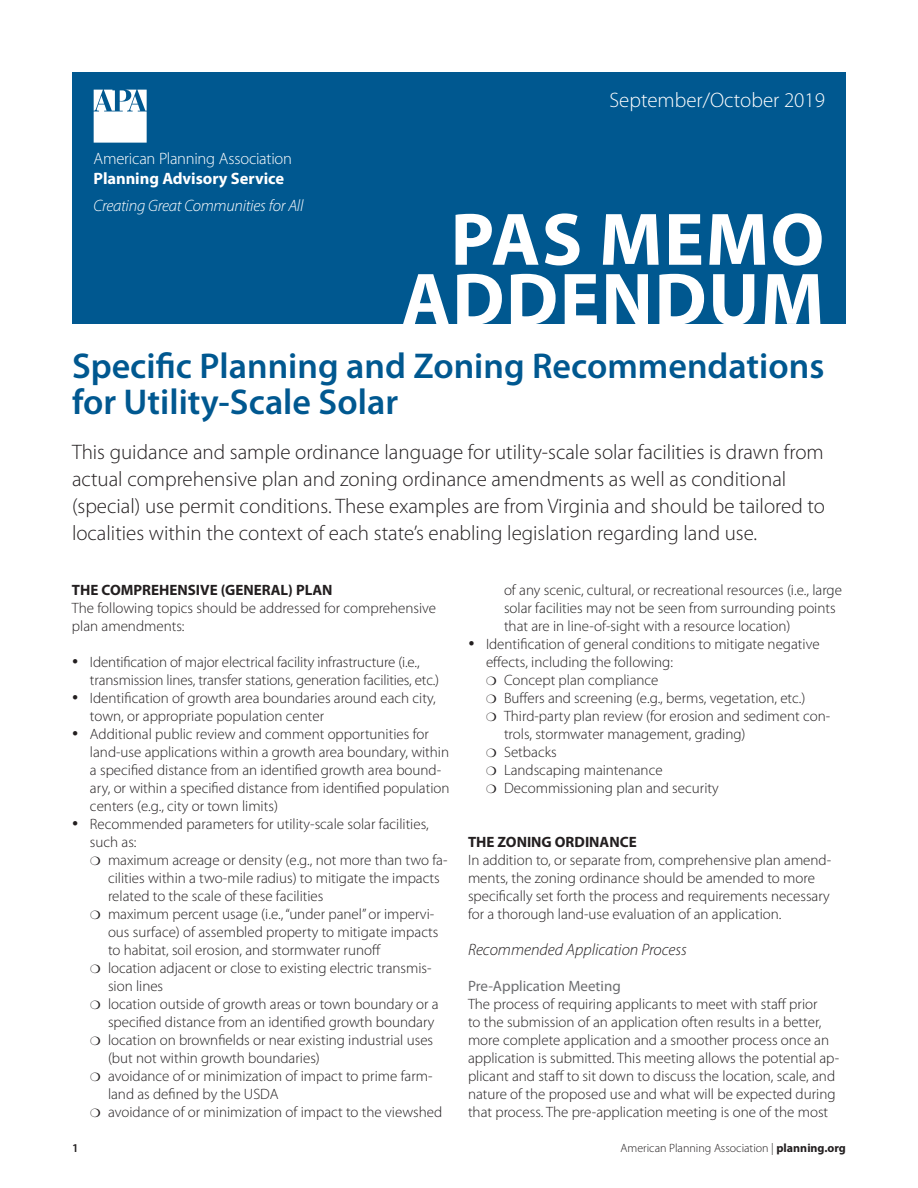
<style>
.page{position:relative;width:918px;height:1188px;background:#fff}
.page>*{position:absolute;margin:0;border:0;box-sizing:border-box;transform-origin:0 0}
.t1{font:700 75px/60px "Myriad Pro";letter-spacing:.02em;color:#fff;text-align:right}
.t2{font:600 36px/36px "Myriad Pro";color:#005890}
.t3{font:300 21px/27px "Myriad Pro";color:#231f20}
.t4{font:300 21px "Myriad Pro";color:#fff}
.t5{font:italic 300 16.5px "Myriad Pro";letter-spacing:-.02em;color:#fff}
.t6{font:italic 300 16.5px "Myriad Pro";color:#231f20}
.t7{font:300 16.5px "Myriad Pro";letter-spacing:-.015em;color:#fff}
.t8{font:700 16.5px "Myriad Pro";letter-spacing:-.005em;color:#fff}
.t9{font:300 15px/18px "Myriad Pro";color:#231f20}
.t10{font:700 15px "Myriad Pro";color:#231f20}
.t11{font:15px "Myriad Pro";color:#6c6d70}
.t12{font:300 12px "Myriad Pro";color:#231f20}
.t13{font:600 12px "Myriad Pro";color:#231f20}
.s1{color:#1f2020}
.s2{font-weight:700}
</style>
<div class="page">
<div style="left:72px;top:72px;width:774px;height:252px;background:#005890"></div>
<svg style="left:94px;top:90px;width:53px;height:53px;background:#d6e4ed"></svg>
<p class="t7" style="left:94px;top:149px;width:200px">American Planning Association</p>
<p class="t8" style="left:94px;top:169px;width:192px">Planning Advisory Service</p>
<p class="t5" style="left:94px;top:196px;width:211px">Creating Great Communities for All</p>
<h3 class="t4" style="left:609px;top:88px;width:217px">September/October 2019</h3>
<h1 class="t1" style="left:402px;top:210px;width:424px">PAS MEMO<br>ADDENDUM</h1>
<h2 class="t2" style="left:72px;top:349px;width:754px">Specific Planning and Zoning Recommendations for Utility-Scale Solar</h2>
<p class="t3" style="left:72px;top:439px;width:754px">This guidance and sample ordinance language for utility-scale solar facilities is drawn from actual comprehensive plan and zoning ordinance amendments as well as conditional (special) use permit conditions. These examples are from Virginia and should be tailored to localities within the context of each state’s enabling legislation regarding land use.</p>
<p class="t10" style="left:72px;top:581px;width:262px">THE COMPREHENSIVE (GENERAL) PLAN</p>
<p class="t9" style="left:72px;top:599px;width:366px">The following topics should be addressed for comprehensive plan amendments:</p>
<p class="t9" style="left:90px;top:653px;width:351px;text-indent:-18px">• Identification of major electrical facility infrastructure (i.e., transmission lines, transfer stations, generation facilities, etc.)</p>
<p class="t9" style="left:90px;top:689px;width:347px;text-indent:-18px">• Identification of growth area boundaries around each city, town, or appropriate population center</p>
<p class="t9" style="left:90px;top:725px;width:361px;text-indent:-18px">• Additional public review and comment opportunities for land-use applications within a growth area boundary, within a specified distance from an identified growth area bound&shy;ary, or within a specified distance from identified population centers (e.g., city or town limits)</p>
<p class="t9" style="left:72px;top:815px;width:358px">• Recommended parameters for utility-scale solar facilities,</p>
<p class="t9" style="left:90px;top:833px;width:48px">such as:</p>
<p class="t9" style="left:90px;top:851px;width:359px">❍ maximum acreage or density (e.g., not more than two fa-</p>
<p class="t9" style="left:108px;top:869px;width:333px">cilities within a two-mile radius) to mitigate the impacts</p>
<p class="t9" style="left:108px;top:887px;width:217px">related to the scale of these facilities</p>
<p class="t9" style="left:90px;top:905px;width:346px">❍ maximum percent usage (i.e., “under panel” or impervi-</p>
<p class="t9" style="left:108px;top:923px;width:332px">ous surface) of assembled property to mitigate impacts</p>
<p class="t9" style="left:108px;top:941px;width:274px">to habitat, soil erosion, and stormwater runoff</p>
<p class="t9" style="left:90px;top:959px;width:343px">❍ location adjacent or close to existing electric transmis-</p>
<p class="t9" style="left:108px;top:977px;width:57px">sion lines</p>
<p class="t9" style="left:90px;top:995px;width:350px">❍ location outside of growth areas or town boundary or a</p>
<p class="t9" style="left:108px;top:1013px;width:328px">specified distance from an identified growth boundary</p>
<p class="t9" style="left:90px;top:1031px;width:345px">❍ location on brownfields or near existing industrial uses</p>
<p class="t9" style="left:108px;top:1049px;width:213px">(but not within growth boundaries)</p>
<p class="t9" style="left:90px;top:1067px;width:344px">❍ avoidance of or minimization of impact to prime farm-</p>
<p class="t9" style="left:108px;top:1085px;width:172px">land as defined by the USDA</p>
<p class="t9" style="left:90px;top:1103px;width:354px">❍ avoidance of or minimization of impact to the viewshed</p>
<p class="t9" style="left:504px;top:581px;width:340px">of any scenic, cultural, or recreational resources (i.e., <span class="s1">large solar facilities may not be seen from s</span>urrounding points that are in line-of-sight with a resource location)</p>
<p class="t9" style="left:468px;top:635px;width:353px">• Identification of general conditions to mitigate negative</p>
<p class="t9" style="left:486px;top:653px;width:189px">effects, including the following:</p>
<p class="t9" style="left:486px;top:671px;width:174px">❍ Concept plan compliance</p>
<p class="t9" style="left:486px;top:689px;width:321px">❍ Buffers and screening (e.g., berms, vegetation, etc.)</p>
<p class="t9" style="left:486px;top:707px;width:346px">❍ Third-party plan review (for erosion and sediment con-</p>
<p class="t9" style="left:504px;top:725px;width:243px">trols, stormwater management, grading)</p>
<p class="t9" style="left:486px;top:743px;width:72px">❍ Setbacks</p>
<p class="t9" style="left:486px;top:761px;width:178px">❍ Landscaping maintenance</p>
<p class="t9" style="left:486px;top:779px;width:234px">❍ Decommissioning plan and security</p>
<p class="t10" style="left:468px;top:833px;width:170px">THE ZONING ORDINANCE</p>
<p class="t9" style="left:468px;top:851px;width:365px">In addition to, or separate from, comprehensive plan amend&shy;ments, the zoning ordinance should be amended to more specifically set forth the process and requirements necessary for a thorough land-use evaluation of an application.</p>
<p class="t6" style="left:468px;top:941px;width:221px">Recommended Application Process</p>
<p class="t11" style="left:468px;top:978px;width:154px">Pre-Application Meeting</p>
<p class="t9" style="left:468px;top:995px;width:373px">The process of requiring applicants to meet with staff prior<br>to the submission of an application often results in a better, more complete application and a smoother process once an application is submitted. This meeting allows the potential ap&shy;plicant and staff to sit down to discuss the location, scale, and nature of the proposed use and what will be expected during that process. The pre-application meeting is one of the most</p>
<p class="t13" style="left:72px;top:1141px;width:8px">1</p>
<p class="t12" style="left:621px;top:1141px;width:227px">American Planning Association | <span class="s2">planning.org</span></p>
</div>
